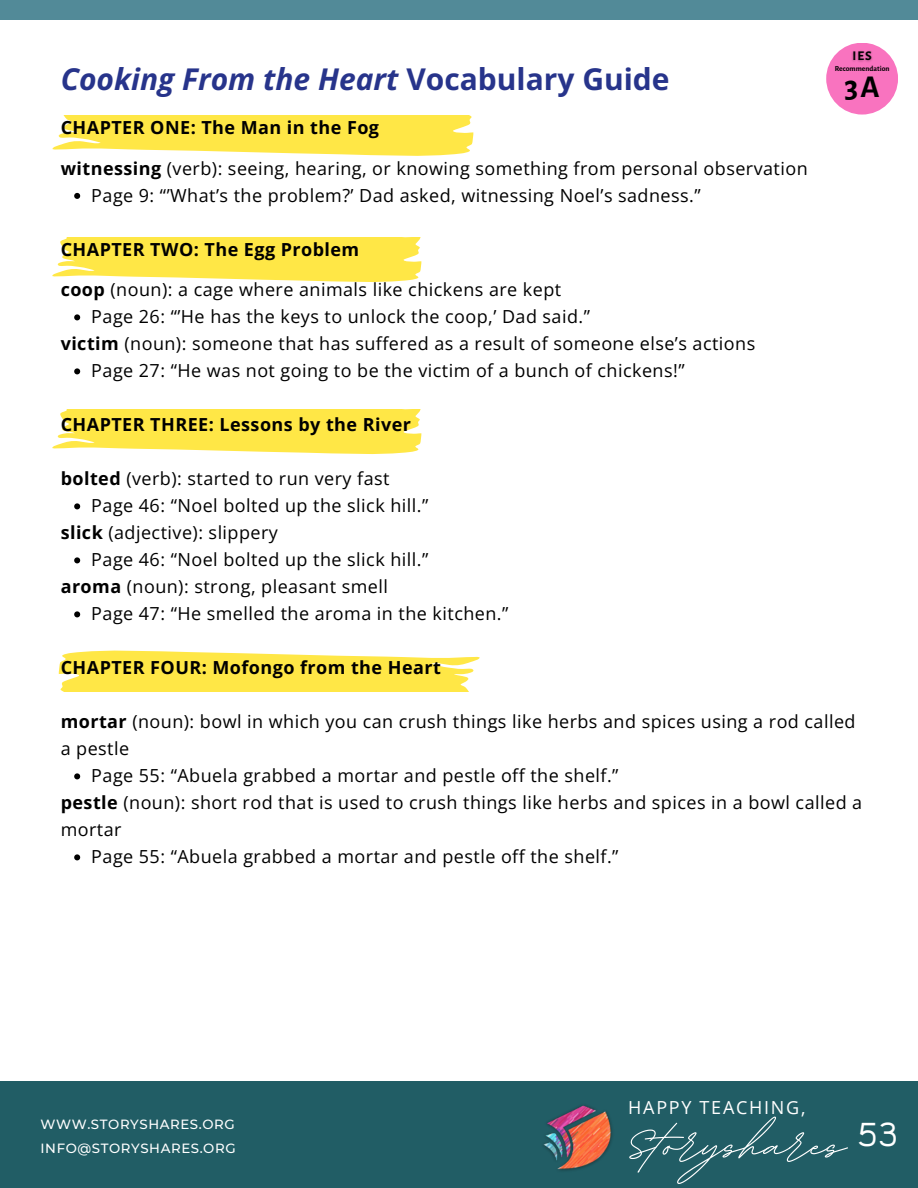
<style>
.page{position:relative;width:918px;height:1188px;background:#fff}
.page>*{position:absolute;margin:0;border:0;box-sizing:border-box;transform-origin:0 0}
.t1{font:700 73.2px "BD Script";color:#fff}
.t2{font:33.9px "Anka Coder r";color:#fff}
.t3{font:700 31.95px "Alegreya Sans";color:#000}
.t4{font:italic 700 30px "Open Sans";color:#27348b}
.t5{font:18px/27px "Open Sans";letter-spacing:.025em;color:#000}
.t6{font:700 18px "Open Sans";letter-spacing:.025em;color:#000}
.t7{font:18px "Open Sans";letter-spacing:.095em;color:#fff}
.t8{font:500 13.35px "Montserrat";letter-spacing:.045em;color:#fff}
.t9{font:700 13.35px "Alegreya Sans";color:#000}
.t10{font:700 7.65px "Alegreya Sans";color:#000}
.s1{font-style:normal}
.s2{font-weight:700}
</style>
<div class="page">
<div style="left:0;top:0;width:918px;height:20px;background:#528a98"></div>
<div style="left:0;top:1082px;width:918px;height:106px;background:#215d65"></div>
<img style="left:543px;top:1105px;width:69px;height:66px">
<svg style="left:52px;top:115px;width:422px;height:41px;background:#ffea5e"></svg>
<svg style="left:52px;top:409px;width:370px;height:46px;background:#ffea5e"></svg>
<div style="left:826px;top:43px;width:72px;height:72px;background:#f973bf;border-radius:50%"></div>
<img style="left:852px;top:51px;width:20px;height:11px">
<svg style="left:52px;top:237px;width:370px;height:45px;background:#ffe95a"></svg>
<svg style="left:58px;top:650px;width:422px;height:41px;background:#ffea60"></svg>
<svg style="left:74px;top:193px;width:6px;height:6px"></svg>
<svg style="left:74px;top:314px;width:6px;height:6px"></svg>
<svg style="left:74px;top:368px;width:6px;height:6px"></svg>
<svg style="left:74px;top:503px;width:6px;height:6px"></svg>
<svg style="left:74px;top:557px;width:6px;height:6px"></svg>
<svg style="left:74px;top:611px;width:6px;height:6px"></svg>
<svg style="left:74px;top:773px;width:6px;height:6px"></svg>
<svg style="left:74px;top:854px;width:6px;height:6px"></svg>
<h5 class="t4" style="left:61px;top:58px;width:610px">Cooking From the Heart <span class="s1">Vocabulary Guide</span></h5>
<h6 class="t9" style="left:852px;top:50px;width:21px">IES</h6>
<h6 class="t10" style="left:835px;top:65px;width:56px">Recommendation</h6>
<p class="t3" style="left:844px;top:72px;width:37px">3A</p>
<p class="t6" style="left:61px;top:115px;width:320px">CHAPTER ONE: The Man in the Fog</p>
<h5 class="t5" style="left:61px;top:154px;width:749px"><span class="s2">witnessing</span> (verb): seeing, hearing, or knowing something from personal observation</h5>
<h6 class="t5" style="left:91px;top:181px;width:611px">Page 9: “’What’s the problem?’ Dad asked, witnessing Noel’s sadness.”</h6>
<p class="t6" style="left:61px;top:237px;width:300px">CHAPTER TWO: The Egg Problem</p>
<h6 class="t5" style="left:61px;top:276px;width:502px"><span class="s2">coop</span> (noun): a cage where animals like chickens are kept</h6>
<p class="t5" style="left:91px;top:303px;width:500px">Page 26: “’He has the keys to unlock the coop,’ Dad said.”</p>
<h6 class="t5" style="left:61px;top:330px;width:696px"><span class="s2">victim</span> (noun): someone that has suffered as a result of someone else’s actions</h6>
<p class="t5" style="left:91px;top:357px;width:595px">Page 27: “He was not going to be the victim of a bunch of chickens!”</p>
<h5 class="t6" style="left:61px;top:412px;width:352px">CHAPTER THREE: Lessons by the River</h5>
<h6 class="t5" style="left:61px;top:465px;width:330px"><span class="s2">bolted</span> (verb): started to run very fast</h6>
<p class="t5" style="left:91px;top:492px;width:339px">Page 46: “Noel bolted up the slick hill.”</p>
<h6 class="t5" style="left:61px;top:519px;width:219px"><span class="s2">slick</span> (adjective): slippery</h6>
<p class="t5" style="left:91px;top:546px;width:339px">Page 46: “Noel bolted up the slick hill.”</p>
<p class="t5" style="left:61px;top:573px;width:329px"><span class="s2">aroma</span> (noun): strong, pleasant smell</p>
<p class="t5" style="left:91px;top:600px;width:419px">Page 47: “He smelled the aroma in the kitchen.”</p>
<p class="t6" style="left:61px;top:655px;width:382px">CHAPTER FOUR: Mofongo from the Heart</p>
<p class="t5" style="left:61px;top:708px;width:796px"><span class="s2">mortar</span> (noun): bowl in which you can crush things like herbs and spices using a rod called a pestle</p>
<p class="t5" style="left:91px;top:762px;width:529px">Page 55: “Abuela grabbed a mortar and pestle off the shelf.”</p>
<p class="t5" style="left:61px;top:789px;width:803px"><span class="s2">pestle</span> (noun): short rod that is used to crush things like herbs and spices in a bowl called a mortar</p>
<h1 class="t5" style="left:91px;top:843px;width:529px">Page 55: “Abuela grabbed a mortar and pestle off the shelf.”</h1>
<h2 class="t8" style="left:41px;top:1116px;width:196px">WWW.STORYSHARES.ORG</h2>
<h3 class="t8" style="left:41px;top:1141px;width:197px">INFO@STORYSHARES.ORG</h3>
<p class="t7" style="left:628px;top:1095px;width:179px">HAPPY TEACHING,</p>
<p class="t1" style="left:627px;top:1096px;width:220px">Storyshares</p>
<p class="t2" style="left:857px;top:1116px;width:42px">53</p>
</div>
